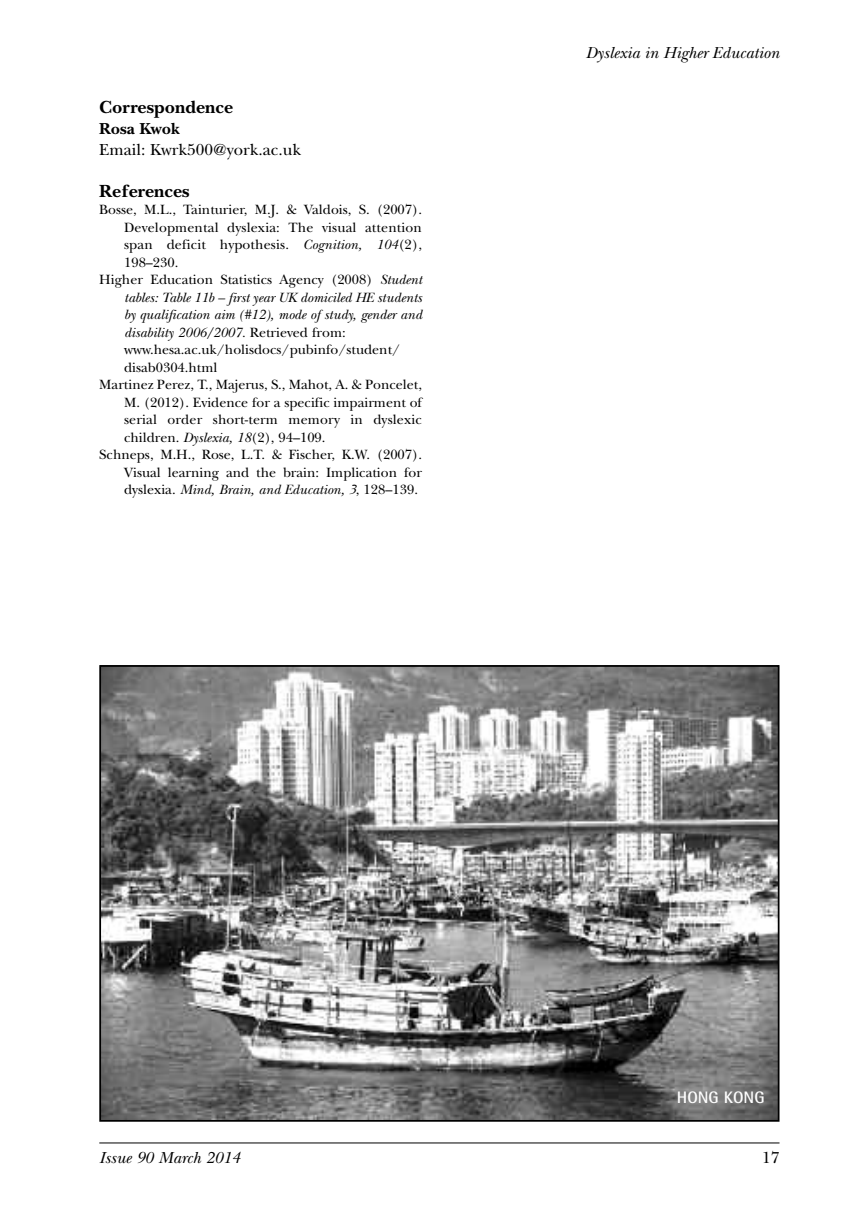
<style>
.page{position:relative;width:854px;height:1221px;background:#fff}
.page>*{position:absolute;margin:0;border:0;box-sizing:border-box;transform-origin:0 0}
.t1{font:700 18.38px "New Baskerville Std";color:#000}
.t2{font:italic 16.62px "New Baskerville Std";color:#000}
.t3{font:16.62px "New Baskerville Std";color:#000}
.t4{font:700 16.62px "New Baskerville Std";color:#000}
.t5{font:700 16.62px "Rotis Semi Sans";color:#fff}
.t6{font:14px "New Baskerville Std";color:#000}
.t7{font:italic 14px "New Baskerville Std";color:#000}
.s1{font-style:italic}
.s2{font-style:normal}
</style>
<div class="page">
<hr style="left:99px;top:1142px;width:680px;height:1px;background:#000">
<img style="left:102px;top:668px;width:674px;height:450px">
<div style="left:99px;top:665px;width:680px;height:456px;border:2px solid #000"></div>
<h1 class="t1" style="left:99px;top:100px;width:135px">Correspondence</h1>
<p class="t4" style="left:99px;top:122px;width:82px">Rosa Kwok</p>
<p class="t3" style="left:99px;top:143px;width:203px">email: Kwrk500@york.ac.uk</p>
<h1 class="t1" style="left:99px;top:184px;width:92px">References</h1>
<p class="t6" style="left:99px;top:205px;width:324px">Bosse, m.l., Tainturier, m.J. &amp; Valdois, S. (2007).</p>
<p class="t6" style="left:124px;top:222px;width:299px">Developmental dyslexia: The visual attention</p>
<p class="t6" style="left:124px;top:240px;width:299px">span deficit hypothesis. <span class="s1">Cognition, 104</span>(2),</p>
<p class="t6" style="left:124px;top:257px;width:56px">198–230.</p>
<p class="t6" style="left:99px;top:275px;width:324px">Higher education Statistics Agency (2008) <span class="s1">Student</span></p>
<p class="t7" style="left:124px;top:292px;width:299px">tables: Table 11b – first year UK domiciled HE students</p>
<p class="t7" style="left:124px;top:310px;width:299px">by qualification aim (#12), mode of study, gender and</p>
<p class="t7" style="left:124px;top:327px;width:223px">disability 2006/2007. <span class="s2">Retrieved from:</span></p>
<p class="t6" style="left:124px;top:345px;width:277px">www.hesa.ac.uk/holisdocs/pubinfo/student/</p>
<p class="t6" style="left:124px;top:362px;width:95px">disab0304.html</p>
<p class="t6" style="left:99px;top:380px;width:324px">martinez Perez, T., majerus, S., mahot, A. &amp; Poncelet,</p>
<p class="t6" style="left:124px;top:397px;width:299px">m. (2012). evidence for a specific impairment of</p>
<p class="t6" style="left:124px;top:415px;width:299px">serial order short-term memory in dyslexic</p>
<p class="t6" style="left:124px;top:432px;width:203px">children. <span class="s1">Dyslexia, 18</span>(2), 94–109.</p>
<p class="t6" style="left:99px;top:450px;width:324px">Schneps, m.H., Rose, l.T. &amp; Fischer, K.W. (2007).</p>
<p class="t6" style="left:124px;top:467px;width:299px">Visual learning and the brain: Implication for</p>
<p class="t7" style="left:124px;top:485px;width:295px"><span class="s2">dyslexia.</span> Mind, Brain, and Education, 3<span class="s2">, 128–139.</span></p>
<p class="t2" style="left:586px;top:46px;width:195px">Dyslexia in Higher Education</p>
<p class="t5" style="left:676px;top:1091px;width:89px">HONG KONG</p>
<p class="t2" style="left:99px;top:1151px;width:142px">Issue 90 March 2014</p>
<p class="t3" style="left:762px;top:1151px;width:19px">17</p>
</div>
